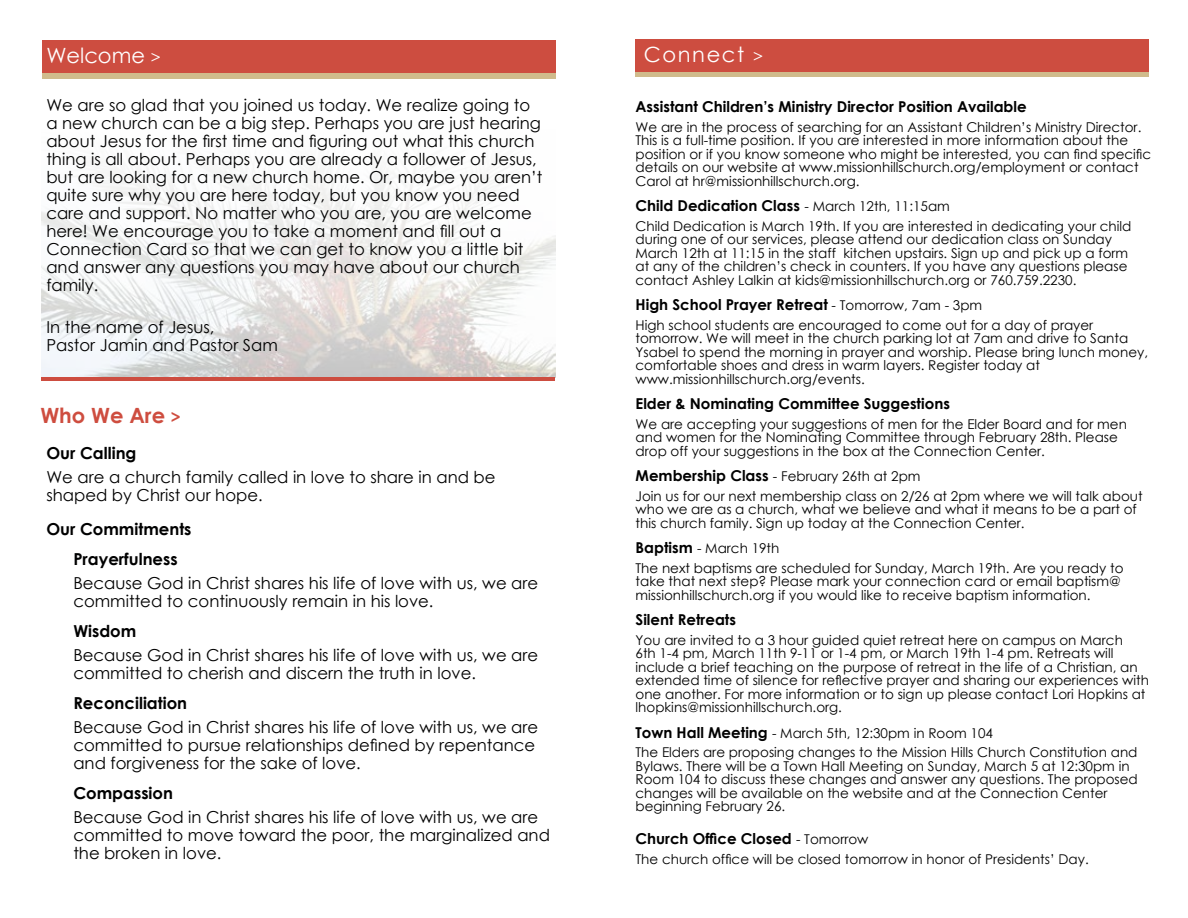
<style>
.page{position:relative;width:1188px;height:918px;background:#fff}
.page>*{position:absolute;margin:0;border:0;box-sizing:border-box;transform-origin:0 0}
.t1{font:700 21px "Century Gothic";color:#ce4d3f}
.t2{font:21px "Century Gothic";color:#fff}
.t3{font:21px "Century Gothic";letter-spacing:.075em;color:#fff}
.t4{font:16.5px/18px "Century Gothic";color:#000}
.t5{font:700 16.5px/30px "Century Gothic";color:#000101}
.t6{font:700 15px "Century Gothic";color:#000}
.t7{font:13.5px/13.5px "Century Gothic";color:#000}
.s1{font-size:16.5px}
.s2{font-weight:400;font-size:13.5px}
.s3{font-weight:700;font-size:15px}
</style>
<div class="page">
<img style="left:42px;top:168px;width:513px;height:209px">
<div style="left:42px;top:51px;width:513px;height:28px;background:#d0bb8c"></div>
<div style="left:42px;top:41px;width:513px;height:32px;background:#cd4d40"></div>
<div style="left:636px;top:50px;width:513px;height:27px;background:linear-gradient(to right,#d0bb8c,#d0bb8c)"></div>
<div style="left:636px;top:39px;width:513px;height:32px;background:#cd4d40"></div>
<hr style="left:41px;top:377px;width:513px;height:4px;background:#cd4d40">
<h1 class="t2" style="left:46px;top:41px;width:116px">Welcome <span class="s1">&gt;</span></h1>
<p class="t4" style="left:46px;top:96px;width:498px">We are so glad that you joined us today. We realize going to a new church can be a big step. Perhaps you are just hearing about Jesus for the first time and figuring out what this church thing is all about. Perhaps you are already a follower of Jesus, but are looking for a new church home. Or, maybe you aren’t quite sure why you are here today, but you know you need care and support. No matter who you are, you are welcome here! We encourage you to take a moment and fill out a Connection Card so that we can get to know you a little bit and answer any questions you may have about our church family.</p>
<p class="t4" style="left:46px;top:318px;width:233px">In the name of Jesus,<br>Pastor Jamin and Pastor Sam</p>
<h1 class="t1" style="left:40px;top:399px;width:142px">Who We Are <span class="s1">&gt;</span></h1>
<p class="t5" style="left:46px;top:437px;width:92px">Our Calling</p>
<p class="t4" style="left:46px;top:467px;width:451px">We are a church family called in love to share in and be shaped by Christ our hope.</p>
<p class="t5" style="left:73px;top:513px;width:120px;text-indent:-27px">Our Commitments<br>Prayerfulness</p>
<p class="t4" style="left:73px;top:574px;width:466px">Because God in Christ shares his life of love with us, we are committed to continuously remain in his love.</p>
<p class="t5" style="left:73px;top:615px;width:65px">Wisdom</p>
<p class="t4" style="left:73px;top:646px;width:466px">Because God in Christ shares his life of love with us, we are committed to cherish and discern the truth in love.</p>
<p class="t5" style="left:73px;top:687px;width:115px">Reconciliation</p>
<p class="t4" style="left:73px;top:718px;width:466px">Because God in Christ shares his life of love with us, we are committed to pursue relationships defined by repentance and forgiveness for the sake of love.</p>
<p class="t5" style="left:73px;top:777px;width:101px">Compassion</p>
<p class="t4" style="left:73px;top:808px;width:478px">Because God in Christ shares his life of love with us, we are committed to move toward the poor, the marginalized and the broken in love.</p>
<h1 class="t3" style="left:644px;top:39px;width:121px">Connect <span class="s1">&gt;</span></h1>
<p class="t6" style="left:636px;top:95px;width:393px">Assistant Children’s Ministry Director Position Available</p>
<p class="t7" style="left:636px;top:120px;width:517px">We are in the process of searching for an Assistant Children’s Ministry Director.<br>This is a full-time position. If you are interested in more information about the position or if you know someone who might be interested, you can find specific details on our website at www.missionhillschurch.org/employment or contact Carol at hr@missionhillschurch.org.</p>
<p class="t6" style="left:636px;top:194px;width:316px">Child Dedication Class <span class="s2">- March 12th, 11:15am</span></p>
<p class="t7" style="left:636px;top:219px;width:497px">Child Dedication is March 19th. If you are interested in dedicating your child during one of our services, please attend our dedication class on Sunday March 12th at 11:15 in the staff kitchen upstairs. Sign up and pick up a form at any of the children’s check in counters. If you have any questions please contact Ashley Lalkin at kids@missionhillschurch.org or 760.759.2230.</p>
<p class="t6" style="left:636px;top:293px;width:348px">High School Prayer Retreat <span class="s2">- Tomorrow, 7am - 3pm</span></p>
<p class="t7" style="left:636px;top:318px;width:514px">High school students are encouraged to come out for a day of prayer tomorrow. We will meet in the church parking lot at 7am and drive to Santa Ysabel to spend the morning in prayer and worship. Please bring lunch money, comfortable shoes and dress in warm layers. Register today at www.missionhillschurch.org/events.</p>
<p class="t6" style="left:636px;top:392px;width:316px">Elder &amp; Nominating Committee Suggestions</p>
<p class="t7" style="left:636px;top:417px;width:493px">We are accepting your suggestions of men for the Elder Board and for men and women for the Nominating Committee through February 28th. Please drop off your suggestions in the box at the Connection Center.</p>
<p class="t7" style="left:636px;top:466px;width:509px;line-height:19.5px"><span class="s3">Membership Class</span> - February 26th at 2pm<br>Join us for our next membership class on 2/26 at 2pm where we will talk about</p>
<p class="t7" style="left:636px;top:502px;width:503px">who we are as a church, what we believe and what it means to be a part of this church family. Sign up today at the Connection Center.</p>
<p class="t7" style="left:636px;top:538px;width:489px;line-height:19.5px"><span class="s3">Baptism</span> - March 19th<br>The next baptisms are scheduled for Sunday, March 19th. Are you ready to</p>
<p class="t7" style="left:636px;top:574px;width:487px">take that next step? Please mark your connection card or email baptism@ missionhillschurch.org if you would like to receive baptism information.</p>
<p class="t6" style="left:636px;top:608px;width:102px">Silent Retreats</p>
<p class="t7" style="left:636px;top:633px;width:515px">You are invited to a 3 hour guided quiet retreat here on campus on March<br>6th 1-4 pm, March 11th 9-11 or 1-4 pm, or March 19th 1-4 pm. Retreats will include a brief teaching on the purpose of retreat in the life of a Christian, an extended time of silence for reflective prayer and sharing our experiences with one another. For more information or to sign up please contact Lori Hopkins at lhopkins@missionhillschurch.org.</p>
<p class="t7" style="left:636px;top:723px;width:503px;line-height:19.5px"><span class="s3">Town Hall Meeting</span> - March 5th, 12:30pm in Room 104<br>The Elders are proposing changes to the Mission Hills Church Constitution and</p>
<p class="t7" style="left:636px;top:759px;width:504px">Bylaws. There will be a Town Hall Meeting on Sunday, March 5 at 12:30pm in Room 104 to discuss these changes and answer any questions. The proposed changes will be available on the website and at the Connection Center beginning February 26.</p>
<p class="t6" style="left:636px;top:827px;width:234px">Church Office Closed <span class="s2">- Tomorrow</span></p>
<p class="t7" style="left:636px;top:852px;width:455px">The church office will be closed tomorrow in honor of Presidents’ Day.</p>
</div>
